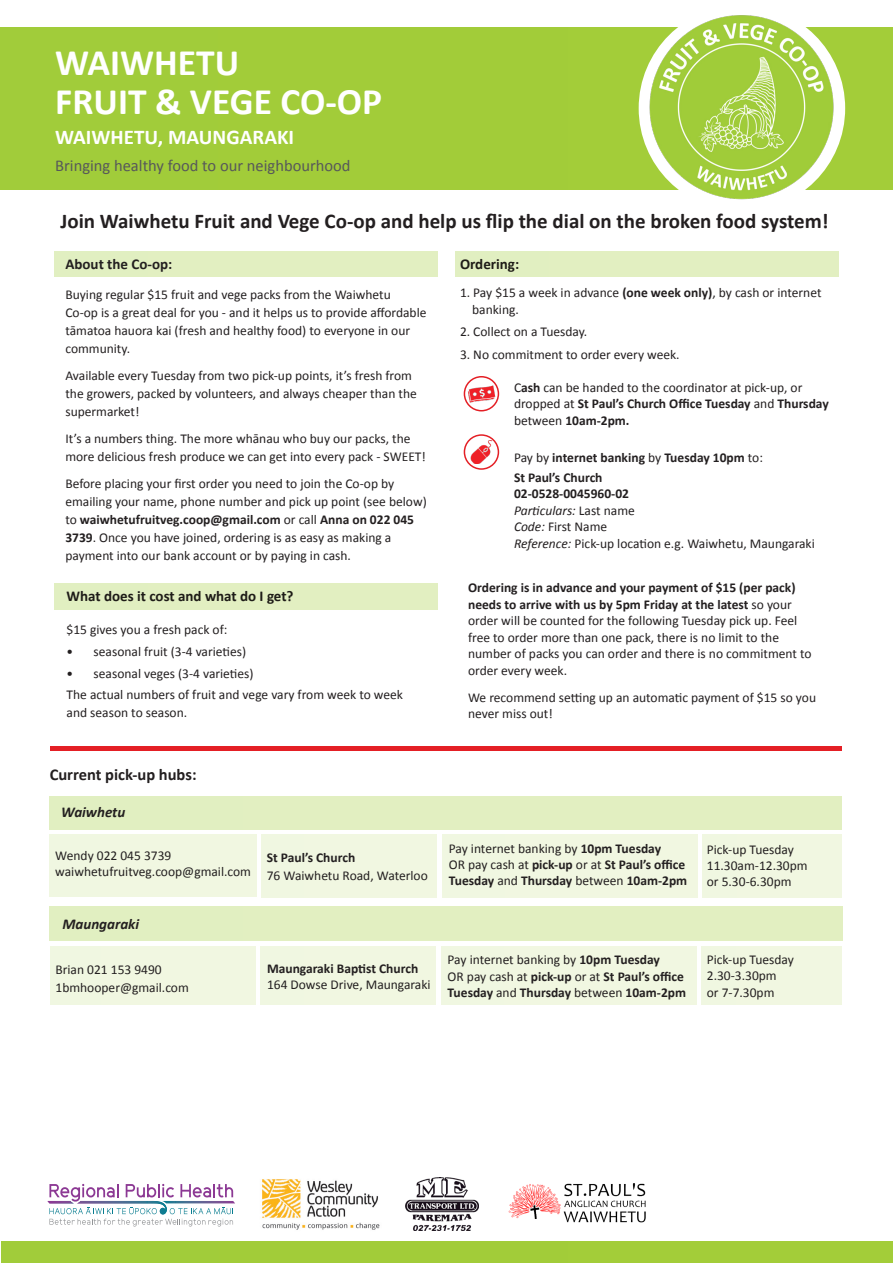
<style>
.page{position:relative;width:893px;height:1263px;background:#fff}
.page>*{position:absolute;margin:0;border:0;box-sizing:border-box;transform-origin:0 0}
.t1{font:700 37.5px "Calibri";color:#fff}
.t2{font:700 21px "Calibri";color:#231f20}
.t3{font:700 21px "Calibri";color:#fff}
.t4{font:16.5px "Calibri";color:#57585a}
.t5{font:700 16.5px "Calibri";color:#231f20}
.t6{font:700 15px "Calibri";color:#231f20}
.t7{font:italic 700 15px "Calibri";color:#231f20}
.t8{font:13.5px/18px "Calibri";color:#231f20}
.t9{font:700 13.5px/16.2px "Calibri";color:#231f20}
.t10{font:italic 13.5px "Calibri";color:#231f20}
.s1{font-weight:700}
.s2{font-weight:400}
.s3{font-style:normal}
.s4{font-style:italic}
</style>
<div class="page">
<div style="left:0;top:28px;width:893px;height:162px;background:#a2cc39"></div>
<div style="left:639px;top:5px;width:206px;height:207px;background:#fff;border-radius:50%"></div>
<img style="left:645px;top:15px;width:194px;height:185px">
<img style="left:405px;top:1178px;width:73px;height:53px">
<img style="left:262px;top:1179px;width:118px;height:51px">
<svg style="left:47px;top:1184px;width:188px;height:42px"></svg>
<div style="left:2px;top:1242px;width:891px;height:21px;background:#a2cc39"></div>
<div style="left:54px;top:251px;width:383px;height:25px;background:#e2efc1"></div>
<div style="left:455px;top:251px;width:384px;height:26px;background:#e2efc1"></div>
<img style="left:470px;top:441px;width:22px;height:22px">
<img style="left:466px;top:379px;width:31px;height:31px">
<div style="left:464px;top:376px;width:35px;height:35px;border:2px solid #e41f25;border-radius:50%"></div>
<div style="left:464px;top:434px;width:35px;height:36px;border:2px solid #e41f25;border-radius:50%"></div>
<hr style="left:50px;top:746px;width:792px;height:4px;background:#e41f25">
<div style="left:54px;top:584px;width:383px;height:25px;background:#e2efc1"></div>
<div style="left:50px;top:946px;width:206px;height:58px;background:#f1f7e1"></div>
<div style="left:50px;top:797px;width:792px;height:33px;background:#e2efc1"></div>
<div style="left:50px;top:835px;width:206px;height:62px;background:#f1f7e1"></div>
<div style="left:261px;top:835px;width:176px;height:62px;background:#f1f7e1"></div>
<div style="left:443px;top:835px;width:254px;height:62px;background:#f1f7e1"></div>
<div style="left:702px;top:835px;width:140px;height:62px;background:#f1f7e1"></div>
<div style="left:50px;top:907px;width:793px;height:33px;background:#e2efc1"></div>
<div style="left:261px;top:946px;width:175px;height:59px;background:#f1f7e1"></div>
<div style="left:441px;top:946px;width:255px;height:59px;background:#f1f7e1"></div>
<div style="left:702px;top:947px;width:139px;height:58px;background:#f1f7e1"></div>
<img style="left:508px;top:1183px;width:138px;height:40px">
<p class="t1" style="left:55px;top:38px;width:185px">WAIWHETU</p>
<p class="t1" style="left:55px;top:77px;width:329px">FRUIT &amp; VEGE CO-OP</p>
<p class="t3" style="left:55px;top:124px;width:240px">WAIWHETU, MAUNGARAKI</p>
<p class="t4" style="left:55px;top:155px;width:297px">Bringing healthy food to our neighbourhood</p>
<p class="t2" style="left:61px;top:208px;width:770px">Join Waiwhetu Fruit and Vege Co-op and help us flip the dial on the broken food system!</p>
<p class="t6" style="left:65px;top:255px;width:108px">About the Co-op:</p>
<p class="t8" style="left:65px;top:286px;width:363px">Buying regular $15 fruit and vege packs from the Waiwhetu Co-op is a great deal for you - and it helps us to provide affordable tāmatoa hauora kai (fresh and healthy food) to everyone in our community.</p>
<p class="t8" style="left:65px;top:367px;width:353px">Available every Tuesday from two pick-up points, it’s fresh from the growers, packed by volunteers, and always cheaper than the supermarket!</p>
<p class="t8" style="left:65px;top:430px;width:362px">It’s a numbers thing. The more whānau who buy our packs, the more delicious fresh produce we can get into every pack - SWEET!</p>
<p class="t8" style="left:65px;top:475px;width:363px">Before placing your first order you need to join the Co-op by emailing your name, phone number and pick up point (see below) to <span class="s1">waiwhetufruitveg.coop@gmail.com</span> or call <span class="s1">Anna on 022 045<br>3739</span>. Once you have joined, ordering is as easy as making a payment into our bank account or by paying in cash.</p>
<p class="t6" style="left:460px;top:254px;width:61px">Ordering:</p>
<p class="t8" style="left:472px;top:285px;width:351px;line-height:16.5px;text-indent:-12px">1. Pay $15 a week in advance <span class="s1">(one week only)</span>, by cash or internet banking.</p>
<p class="t8" style="left:460px;top:323px;width:129px">2. Collect on a Tuesday.</p>
<p class="t8" style="left:460px;top:345px;width:221px">3. No commitment to order every week.</p>
<p class="t8" style="left:514px;top:379px;width:316px;line-height:16.5px">C<span class="s1">ash</span> can be handed to the coordinator at pick-up, or dropped at <span class="s1">St Paul’s Church Office Tuesday</span> and <span class="s1">Thursday </span>between <span class="s1">10am-2pm.</span></p>
<p class="t9" style="left:514px;top:450px;width:250px"><span class="s2">Pay by</span> internet banking <span class="s2">by</span> Tuesday 10pm <span class="s2">to:</span></p>
<p class="t9" style="left:514px;top:469px;width:90px">St Paul’s Church</p>
<p class="t9" style="left:514px;top:486px;width:117px">02-0528-0045960-02</p>
<p class="t10" style="left:514px;top:501px;width:122px">Particulars: <span class="s3">Last name</span></p>
<p class="t8" style="left:514px;top:518px;width:95px"><span class="s4">Code:</span> First Name</p>
<p class="t8" style="left:514px;top:534px;width:302px"><span class="s4">Reference:</span> Pick-up location e.g. Waiwhetu, Maungaraki</p>
<p class="t6" style="left:67px;top:586px;width:228px">What does it cost and what do I get?</p>
<p class="t8" style="left:67px;top:621px;width:162px">$15 gives you a fresh pack of:</p>
<p class="t8" style="left:67px;top:642px;width:181px">• seasonal fruit (3-4 varieties)</p>
<p class="t8" style="left:67px;top:664px;width:188px">• seasonal veges (3-4 varieties)</p>
<p class="t8" style="left:67px;top:686px;width:338px">The actual numbers of fruit and vege vary from week to week and season to season.</p>
<p class="t8" style="left:468px;top:579px;width:345px;line-height:16.5px"><span class="s1">Ordering is in advance and your payment of $15 (per pack) needs to arrive with us by 5pm Friday at the latest</span> so your order will be counted for the following Tuesday pick up. Feel free to order more than one pack, there is no limit to the number of packs you can order and there is no commitment to order every week.</p>
<p class="t8" style="left:468px;top:689px;width:350px;line-height:16.5px">We recommend setting up an automatic payment of $15 so you never miss out!</p>
<p class="t5" style="left:50px;top:764px;width:148px">Current pick-up hubs:</p>
<p class="t7" style="left:61px;top:803px;width:66px">Waiwhetu</p>
<p class="t8" style="left:55px;top:847px;width:118px">Wendy 022 045 3739</p>
<p class="t8" style="left:55px;top:863px;width:197px">waiwhetufruitveg.coop@gmail.com</p>
<p class="t7" style="left:62px;top:915px;width:78px">Maungaraki</p>
<p class="t8" style="left:56px;top:960px;width:108px">Brian 021 153 9490</p>
<p class="t8" style="left:56px;top:978px;width:135px">1bmhooper@gmail.com</p>
<p class="t9" style="left:267px;top:849px;width:90px">St Paul’s Church</p>
<p class="t8" style="left:267px;top:866px;width:163px">76 Waiwhetu Road, Waterloo</p>
<p class="t9" style="left:267px;top:960px;width:153px">Maungaraki Baptist Church</p>
<p class="t8" style="left:267px;top:976px;width:165px">164 Dowse Drive, Maungaraki</p>
<p class="t8" style="left:449px;top:839px;width:214px">Pay internet banking by <span class="s1">10pm Tuesday</span></p>
<p class="t9" style="left:449px;top:856px;width:240px"><span class="s2">OR pay cash at</span> pick-up <span class="s2">or at</span> St Paul’s office<br>Tuesday <span class="s2">and</span> Thursday <span class="s2">between</span> 10am-2pm</p>
<p class="t8" style="left:448px;top:951px;width:214px">Pay internet banking by <span class="s1">10pm Tuesday</span></p>
<p class="t9" style="left:448px;top:968px;width:240px"><span class="s2">OR pay cash at</span> pick-up <span class="s2">or at</span> St Paul’s office<br>Tuesday <span class="s2">and</span> Thursday <span class="s2">between</span> 10am-2pm</p>
<p class="t8" style="left:707px;top:841px;width:89px">Pick-up Tuesday</p>
<p class="t8" style="left:707px;top:857px;width:102px">11.30am-12.30pm</p>
<p class="t8" style="left:707px;top:873px;width:86px">or 5.30-6.30pm</p>
<p class="t8" style="left:707px;top:951px;width:89px">Pick-up Tuesday</p>
<p class="t8" style="left:707px;top:967px;width:71px">2.30-3.30pm</p>
<p class="t8" style="left:707px;top:983px;width:69px">or 7-7.30pm</p>
</div>
